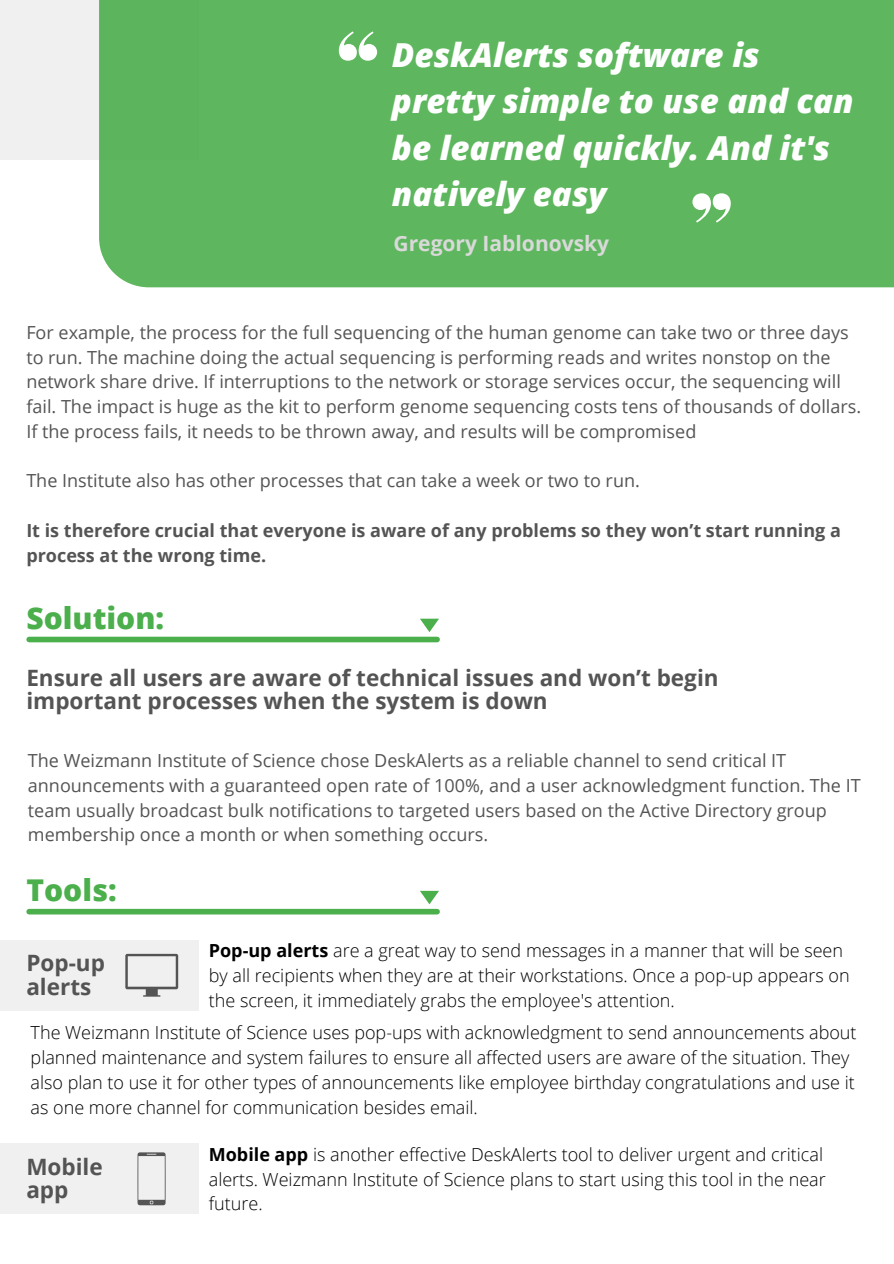
<style>
.page{position:relative;width:894px;height:1264px;background:#fff}
.page>*{position:absolute;margin:0;border:0;box-sizing:border-box;transform-origin:0 0}
.t1{font:italic 800 33px/46.2px "Open Sans";color:#fff}
.t2{font:800 30px "Open Sans";color:#4baf4c}
.t3{font:700 22.5px/23.7px "Open Sans";color:#545454}
.t4{font:700 21px "Open Sans";color:#d9d9d9}
.t5{font:18px/24.8px "Open Sans";color:#545454}
.t6{font:300 18px/24.8px "Open Sans";color:#000}
.t7{font:700 18px/24.8px "Open Sans";color:#545454}
.s1{font-weight:700}
</style>
<div class="page">
<div style="left:0;top:0;width:198px;height:160px;background:#f0f0f0"></div>
<div style="left:99px;top:0;width:794px;height:287px;background:#5eb75e"></div>
<div style="left:29px;top:636px;width:408px;height:6px;background:#4baf4c"></div>
<svg style="left:420px;top:618px;width:19px;height:14px"></svg>
<div style="left:0;top:939px;width:198px;height:71px;background:#f0f0f0"></div>
<svg style="left:339px;top:31px;width:38px;height:30px"></svg>
<svg style="left:692px;top:193px;width:38px;height:29px"></svg>
<div style="left:29px;top:908px;width:408px;height:6px;background:#4baf4c"></div>
<svg style="left:420px;top:890px;width:19px;height:14px"></svg>
<svg style="left:125px;top:953px;width:53px;height:43px"></svg>
<div style="left:0;top:1143px;width:198px;height:71px;background:#f0f0f0"></div>
<svg style="left:137px;top:1152px;width:29px;height:53px"></svg>
<p class="t1" style="left:392px;top:31px;width:463px">DeskAlerts software is pretty simple to use and can be learned quickly. And it's natively easy</p>
<p class="t4" style="left:393px;top:229px;width:217px">Gregory Iablonovsky</p>
<p class="t5" style="left:26px;top:319px;width:836px">For example, the process for the full sequencing of the human genome can take two or three days to run. The machine doing the actual sequencing is performing reads and writes nonstop on the network share drive. If interruptions to the network or storage services occur, the sequencing will fail. The impact is huge as the kit to perform genome sequencing costs tens of thousands of dollars.<br>If the process fails, it needs to be thrown away, and results will be compromised</p>
<p class="t5" style="left:26px;top:468px;width:615px">The Institute also has other processes that can take a week or two to run.</p>
<p class="t7" style="left:26px;top:517px;width:815px">It is therefore crucial that everyone is aware of any problems so they won’t start running a process at the wrong time.</p>
<p class="t2" style="left:26px;top:597px;width:139px">Solution:</p>
<p class="t3" style="left:26px;top:665px;width:693px">Ensure all users are aware of technical issues and won’t begin important processes when the system is down</p>
<p class="t5" style="left:28px;top:747px;width:834px">The Weizmann Institute of Science chose DeskAlerts as a reliable channel to send critical IT announcements with a guaranteed open rate of 100%, and a user acknowledgment function. The IT team usually broadcast bulk notifications to targeted users based on the Active Directory group membership once a month or when something occurs.</p>
<p class="t2" style="left:26px;top:869px;width:92px">Tools:</p>
<p class="t3" style="left:26px;top:950px;width:80px">Pop-up</p>
<p class="t3" style="left:26px;top:974px;width:66px">alerts</p>
<p class="t6" style="left:209px;top:937px;width:642px"><span class="s1">Pop-up alerts</span> are a great way to send messages in a manner that will be seen by all recipients when they are at their workstations. Once a pop-up appears on the screen, it immediately grabs the employee's attention.</p>
<p class="t6" style="left:31px;top:1020px;width:827px">The Weizmann Institute of Science uses pop-ups with acknowledgment to send announcements about planned maintenance and system failures to ensure all affected users are aware of the situation. They also plan to use it for other types of announcements like employee birthday congratulations and use it as one more channel for communication besides email.</p>
<p class="t3" style="left:26px;top:1154px;width:78px">Mobile</p>
<p class="t3" style="left:26px;top:1177px;width:44px">app</p>
<p class="t6" style="left:209px;top:1141px;width:618px"><span class="s1">Mobile app</span> is another effective DeskAlerts tool to deliver urgent and critical alerts. Weizmann Institute of Science plans to start using this tool in the near future.</p>
</div>
